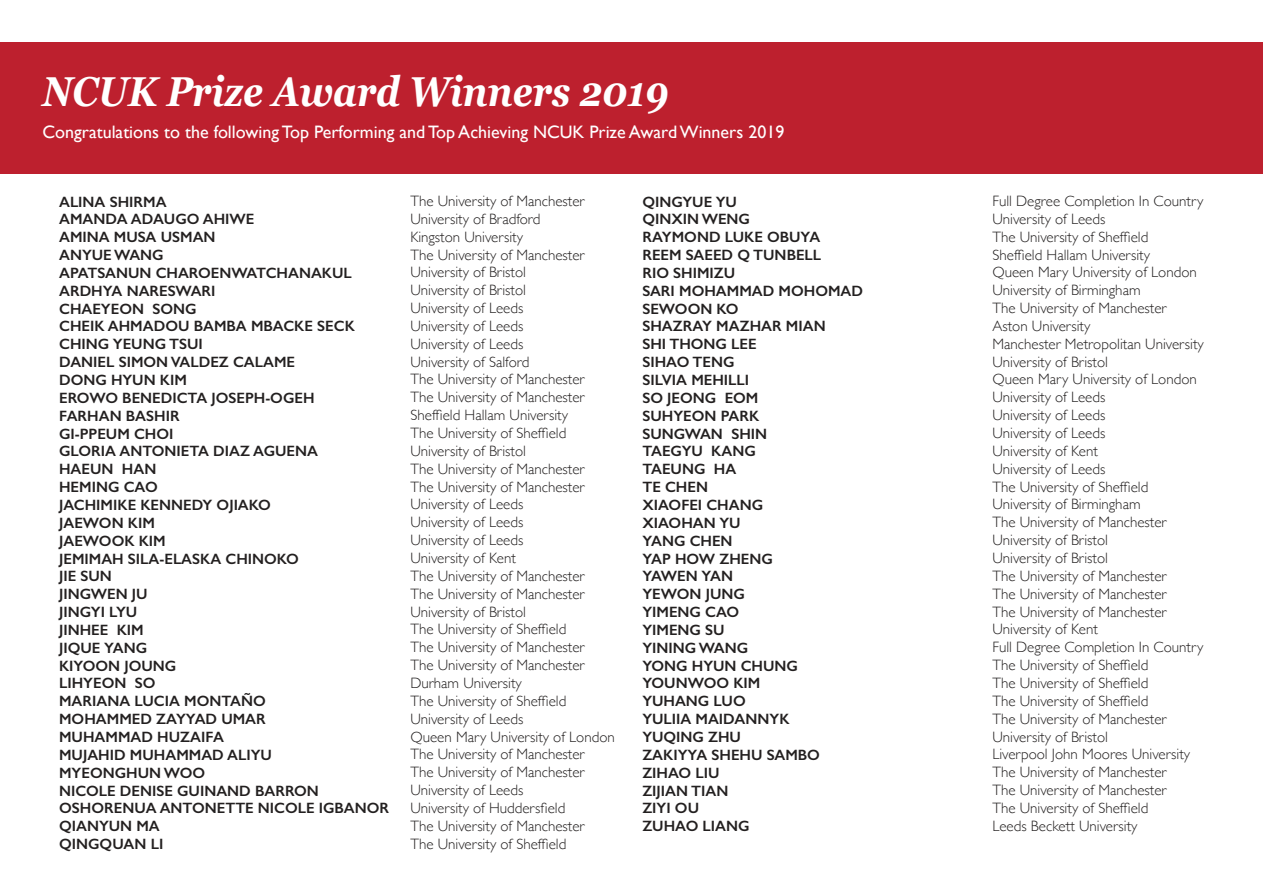
<style>
.page{position:relative;width:1263px;height:893px;background:#fff}
.page>*{position:absolute;margin:0;border:0;box-sizing:border-box;transform-origin:0 0}
.t1{font:italic 700 41.7px "Georgia";color:#fff;scale:.86 1}
.t2{font:18px "Gill Sans";color:#fff}
.t3{font:300 15px/17.9px "Gill Sans";color:#232020}
.t4{font:600 15px/17.9px "Gill Sans";color:#232020}
</style>
<div class="page">
<div style="left:0;top:43px;width:1263px;height:131px;background:#bd202e"></div>
<h1 class="t1" style="left:43px;top:61px;width:729px">NCUK Prize Award Winners 2019</h1>
<p class="t2" style="left:43px;top:121px;width:743px">Congratulations to the following Top Performing and Top Achieving NCUK Prize Award Winners 2019</p>
<p class="t4" style="left:59px;top:192px;width:331px">ALINA SHIRMA<br>AMANDA ADAUGO AHIWE<br>AMINA MUSA USMAN<br>ANYUE WANG<br>APATSANUN CHAROENWATCHANAKUL<br>ARDHYA NARESWARI<br>CHAEYEON SONG<br>CHEIK AHMADOU BAMBA MBACKE SECK<br>CHING YEUNG TSUI<br>DANIEL SIMON VALDEZ CALAME<br>DONG HYUN KIM<br>EROWO BENEDICTA JOSEPH-OGEH<br>FARHAN BASHIR<br>GI-PPEUM CHOI<br>GLORIA ANTONIETA DIAZ AGUENA<br>HAEUN HAN<br>HEMING CAO<br>JACHIMIKE KENNEDY OJIAKO<br>JAEWON KIM<br>JAEWOOK KIM<br>JEMIMAH SILA-ELASKA CHINOKO<br>JIE SUN<br>JINGWEN JU<br>JINGYI LYU<br>JINHEE KIM<br>JIQUE YANG<br>KIYOON JOUNG<br>LIHYEON SO<br>MARIANA LUCIA MONTAÑO<br>MOHAMMED ZAYYAD UMAR<br>MUHAMMAD HUZAIFA<br>MUJAHID MUHAMMAD ALIYU<br>MYEONGHUN WOO<br>NICOLE DENISE GUINAND BARRON<br>OSHORENUA ANTONETTE NICOLE IGBANOR<br>QIANYUN MA<br>QINGQUAN LI</p>
<p class="t3" style="left:410px;top:191px;width:206px">The University of Manchester<br>University of Bradford<br>Kingston University<br>The University of Manchester<br>University of Bristol<br>University of Bristol<br>University of Leeds<br>University of Leeds<br>University of Leeds<br>University of Salford<br>The University of Manchester<br>The University of Manchester<br>Sheffield Hallam University<br>The University of Sheffield<br>University of Bristol<br>The University of Manchester<br>The University of Manchester<br>University of Leeds<br>University of Leeds<br>University of Leeds<br>University of Kent<br>The University of Manchester<br>The University of Manchester<br>University of Bristol<br>The University of Sheffield<br>The University of Manchester<br>The University of Manchester<br>Durham University<br>The University of Sheffield<br>University of Leeds<br>Queen Mary University of London<br>The University of Manchester<br>The University of Manchester<br>University of Leeds<br>University of Huddersfield<br>The University of Manchester<br>The University of Sheffield</p>
<p class="t4" style="left:642px;top:192px;width:222px">QINGYUE YU<br>QINXIN WENG<br>RAYMOND LUKE OBUYA<br>REEM SAEED Q TUNBELL<br>RIO SHIMIZU<br>SARI MOHAMMAD MOHOMAD<br>SEWOON KO<br>SHAZRAY MAZHAR MIAN<br>SHI THONG LEE<br>SIHAO TENG<br>SILVIA MEHILLI<br>SO JEONG EOM<br>SUHYEON PARK<br>SUNGWAN SHIN<br>TAEGYU KANG<br>TAEUNG HA<br>TE CHEN<br>XIAOFEI CHANG<br>XIAOHAN YU<br>YANG CHEN<br>YAP HOW ZHENG<br>YAWEN YAN<br>YEWON JUNG<br>YIMENG CAO<br>YIMENG SU<br>YINING WANG<br>YONG HYUN CHUNG<br>YOUNWOO KIM<br>YUHANG LUO<br>YULIIA MAIDANNYK<br>YUQING ZHU<br>ZAKIYYA SHEHU SAMBO<br>ZIHAO LIU<br>ZIJIAN TIAN<br>ZIYI OU<br>ZUHAO LIANG</p>
<p class="t3" style="left:992px;top:191px;width:213px">Full Degree Completion In Country<br>University of Leeds<br>The University of Sheffield<br>Sheffield Hallam University<br>Queen Mary University of London<br>University of Birmingham<br>The University of Manchester<br>Aston University<br>Manchester Metropolitan University<br>University of Bristol<br>Queen Mary University of London<br>University of Leeds<br>University of Leeds<br>University of Leeds<br>University of Kent<br>University of Leeds<br>The University of Sheffield<br>University of Birmingham<br>The University of Manchester<br>University of Bristol<br>University of Bristol<br>The University of Manchester<br>The University of Manchester<br>The University of Manchester<br>University of Kent<br>Full Degree Completion In Country<br>The University of Sheffield<br>The University of Sheffield<br>The University of Sheffield<br>The University of Manchester<br>University of Bristol<br>Liverpool John Moores University<br>The University of Manchester<br>The University of Manchester<br>The University of Sheffield<br>Leeds Beckett University</p>
</div>
